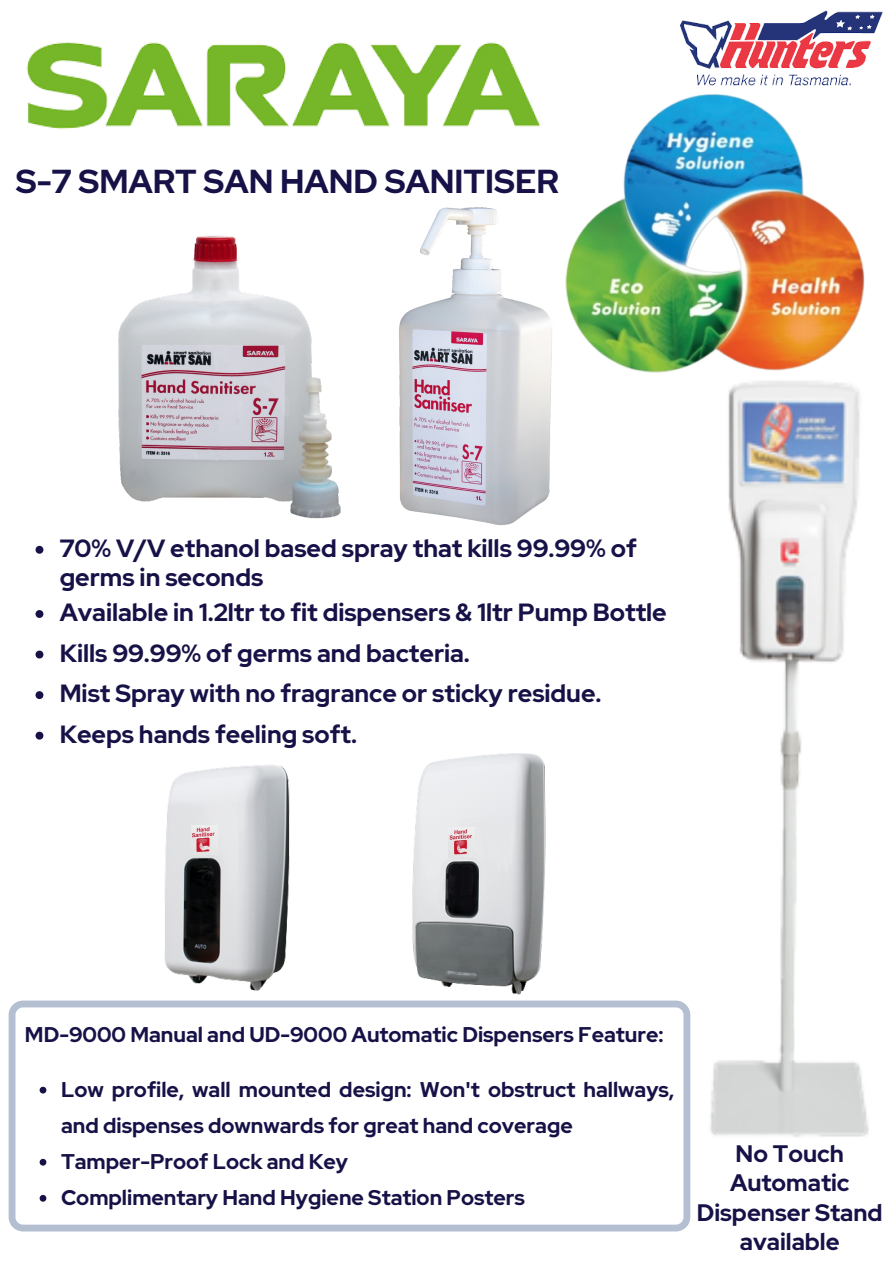
<style>
.page{position:relative;width:894px;height:1264px;background:#fff}
.page>*{position:absolute;margin:0;border:0;box-sizing:border-box;transform-origin:0 0}
.t1{font:700 33.15px "Red Hat Display";color:#161247}
.t2{font:700 24.75px/29.2px "Red Hat Display";color:#161247}
.t3{font:700 23.7px/29.2px "Red Hat Display";color:#161247;text-align:center}
.t4{font:700 21.15px/36px "Red Hat Display";color:#161247}
</style>
<div class="page">
<svg style="left:9px;top:1000px;width:681px;height:231px"></svg>
<svg style="left:40px;top:1086px;width:6px;height:7px"></svg>
<svg style="left:40px;top:1158px;width:6px;height:7px"></svg>
<svg style="left:40px;top:1194px;width:6px;height:7px"></svg>
<img style="left:361px;top:753px;width:237px;height:277px">
<img style="left:85px;top:764px;width:265px;height:294px">
<svg style="left:36px;top:546px;width:7px;height:7px"></svg>
<svg style="left:36px;top:610px;width:7px;height:8px"></svg>
<svg style="left:36px;top:650px;width:7px;height:8px"></svg>
<svg style="left:36px;top:691px;width:7px;height:8px"></svg>
<svg style="left:36px;top:731px;width:7px;height:8px"></svg>
<img style="left:565px;top:94px;width:300px;height:277px">
<img style="left:118px;top:236px;width:223px;height:283px">
<img style="left:26px;top:42px;width:552px;height:105px">
<img style="left:639px;top:369px;width:230px;height:776px">
<img style="left:399px;top:207px;width:153px;height:319px">
<img style="left:680px;top:10px;width:203px;height:76px">
<img style="left:448px;top:828px;width:26px;height:29px">
<img style="left:191px;top:825px;width:26px;height:29px">
<p class="t1" style="left:16px;top:159px;width:544px">S-7 SMART SAN HAND SANITISER</p>
<p class="t2" style="left:60px;top:533px;width:578px">70% V/V ethanol based spray that kills 99.99% of germs in seconds</p>
<p class="t2" style="left:60px;top:598px;width:608px">Available in 1.2ltr to fit dispensers &amp; 1ltr Pump Bottle</p>
<p class="t2" style="left:60px;top:638px;width:411px">Kills 99.99% of germs and bacteria.</p>
<p class="t2" style="left:60px;top:679px;width:543px">Mist Spray with no fragrance or sticky residue.</p>
<p class="t2" style="left:60px;top:719px;width:299px">Keeps hands feeling soft.</p>
<p class="t4" style="left:25px;top:1016px;width:640px">MD-9000 Manual and UD-9000 Automatic Dispensers Feature:</p>
<p class="t4" style="left:61px;top:1071px;width:614px">Low profile, wall mounted design: Won't obstruct hallways, and dispenses downwards for great hand coverage</p>
<p class="t4" style="left:61px;top:1143px;width:288px">Tamper-Proof Lock and Key</p>
<p class="t4" style="left:61px;top:1179px;width:465px">Complimentary Hand Hygiene Station Posters</p>
<p class="t3" style="left:696px;top:1138px;width:187px">No Touch<br>Automatic<br>Dispenser Stand available</p>
</div>
